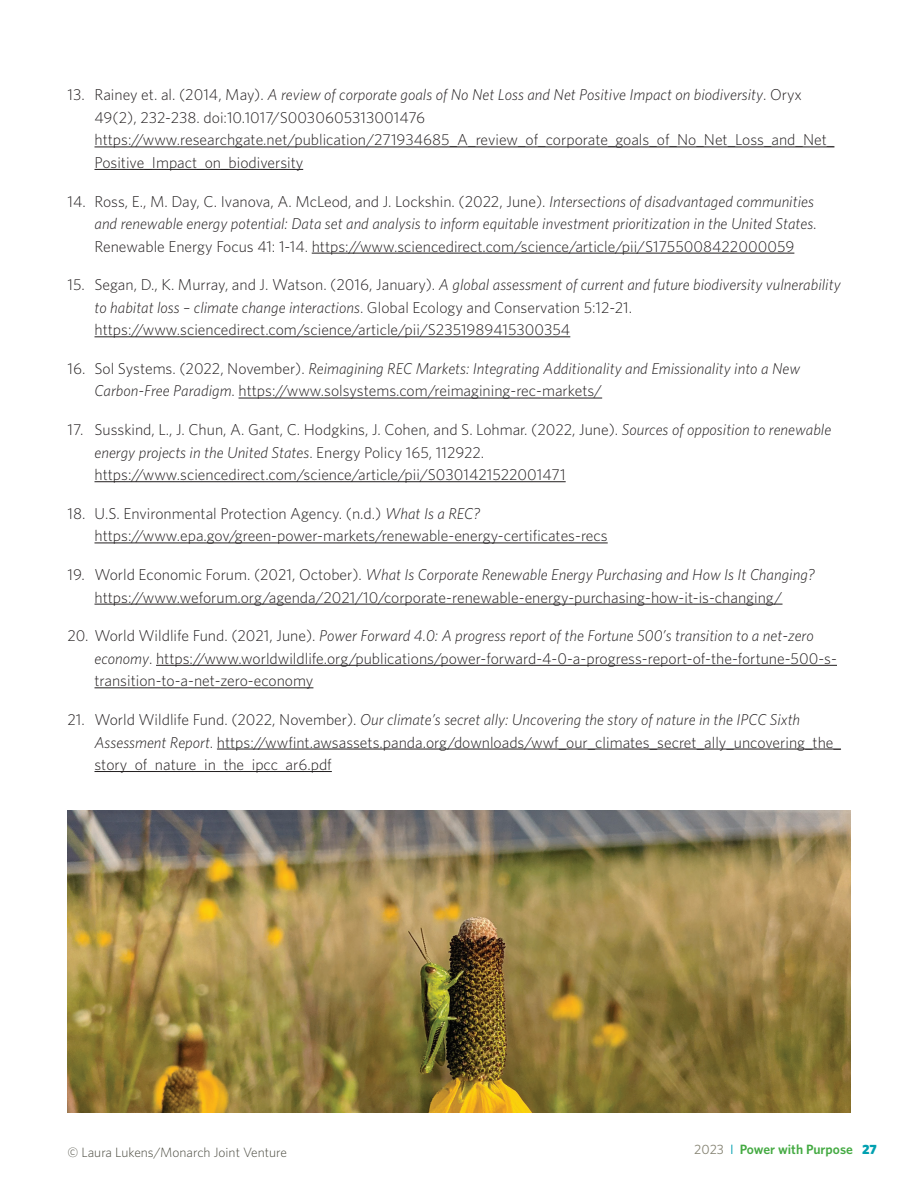
<style>
.page{position:relative;width:918px;height:1188px;background:#fff}
.page>*{position:absolute;margin:0;border:0;box-sizing:border-box;transform-origin:0 0}
.t1{font:300 15.75px/22.5px "Whitney";color:#231f20}
.t2{font:italic 300 15.75px/22.5px "Whitney";color:#231f20}
.t3{font:300 13.5px "Whitney";color:#4b4b40}
.t4{font:600 13.5px "Whitney";color:#44aa42}
.s1{font-style:italic}
.s2{font-style:normal}
.s3{font-weight:400;color:#878575}
.s4{font-weight:400;color:#00a0b0}
.s5{font-weight:900;color:#00a0b0}
</style>
<div class="page">
<hr style="left:94px;top:147px;width:740px;height:1px;background:#231f20">
<hr style="left:94px;top:169px;width:209px;height:1px;background:#231f20">
<hr style="left:312px;top:253px;width:482px;height:1px;background:#231f20">
<hr style="left:94px;top:336px;width:476px;height:1px;background:#231f20">
<hr style="left:239px;top:398px;width:363px;height:1px;background:#231f20">
<hr style="left:94px;top:481px;width:472px;height:1px;background:#231f20">
<hr style="left:94px;top:543px;width:514px;height:1px;background:#231f20">
<hr style="left:94px;top:604px;width:689px;height:1px;background:#231f20">
<hr style="left:156px;top:665px;width:681px;height:1px;background:#231f20">
<hr style="left:94px;top:687px;width:219px;height:1px;background:#231f20">
<hr style="left:217px;top:749px;width:624px;height:1px;background:#231f20">
<hr style="left:94px;top:771px;width:238px;height:1px;background:#231f20">
<img style="left:68px;top:810px;width:782px;height:302px">
<p class="t1" style="left:94px;top:83px;width:741px;text-indent:-27px">13. Rainey et. al. (2014, May). <span class="s1">A review of corporate goals of No Net Loss and Net Positive Impact on biodiversity</span>. Oryx 49(2), 232-238. doi:10.1017/S0030605313001476 https://www.researchgate.net/publication/271934685_A_review_of_corporate_goals_of_No_Net_Loss_and_Net_ Positive_Impact_on_biodiversity</p>
<p class="t1" style="left:94px;top:189px;width:724px;text-indent:-27px">14. Ross, E., M. Day, C. Ivanova, A. McLeod, and J. Lockshin. (2022, June). <span class="s1">Intersections of disadvantaged communities and renewable energy potential: Data set and analysis to inform equitable investment prioritization in the United States</span>.<br>Renewable Energy Focus 41: 1-14. https://www.sciencedirect.com/science/article/pii/S1755008422000059</p>
<p class="t1" style="left:94px;top:273px;width:748px;text-indent:-27px">15. Segan, D., K. Murray, and J. Watson. (2016, January). <span class="s1">A global assessment of current and future biodiversity vulnerability to habitat loss – climate change interactions</span>. Global Ecology and Conservation 5:12-21. https://www.sciencedirect.com/science/article/pii/S2351989415300354</p>
<p class="t2" style="left:94px;top:357px;width:707px;text-indent:-27px"><span class="s2">16. Sol Systems. (2022, November).</span> Reimagining REC Markets: Integrating Additionality and Emissionality into a New<br>Carbon-Free Paradigm<span class="s2">. https://www.solsystems.com/reimagining-rec-markets/</span></p>
<p class="t1" style="left:94px;top:418px;width:738px;text-indent:-27px">17. Susskind, L., J. Chun, A. Gant, C. Hodgkins, J. Cohen, and S. Lohmar. (2022, June). <span class="s1">Sources of opposition to renewable energy projects in the United States</span>. Energy Policy 165, 112922. https://www.sciencedirect.com/science/article/pii/S0301421522001471</p>
<p class="t1" style="left:94px;top:502px;width:515px;text-indent:-27px">18. U.S. Environmental Protection Agency. (n.d.) <span class="s1">What Is a REC? </span>https://www.epa.gov/green-power-markets/renewable-energy-certificates-recs</p>
<p class="t1" style="left:68px;top:563px;width:749px;text-align:center">19. World Economic Forum. (2021, October). <span class="s1">What Is Corporate Renewable Energy Purchasing and How Is It Changing? </span>https://www.weforum.org/agenda/2021/10/corporate-renewable-energy-purchasing-how-it-is-changing/</p>
<p class="t1" style="left:94px;top:624px;width:744px;text-indent:-27px">20. World Wildlife Fund. (2021, June). <span class="s1">Power Forward 4.0: A progress report of the Fortune 500’s transition to a net-zero economy</span>. https://www.worldwildlife.org/publications/power-forward-4-0-a-progress-report-of-the-fortune-500-s&shy;transition-to-a-net-zero-economy</p>
<p class="t1" style="left:94px;top:708px;width:748px;text-indent:-27px">21. World Wildlife Fund. (2022, November). <span class="s1">Our climate’s secret ally: Uncovering the story of nature in the IPCC Sixth<br>Assessment Report</span>. https://wwfint.awsassets.panda.org/downloads/wwf_our_climates_secret_ally_uncovering_the_ story_of_nature_in_the_ipcc_ar6.pdf</p>
<p class="t3" style="left:68px;top:1144px;width:221px">© Laura Lukens/Monarch Joint Venture</p>
<p class="t4" style="left:694px;top:1141px;width:184px"><span class="s3">2023</span> <span class="s4">I</span> Power with Purpose <span class="s5">27</span></p>
</div>
